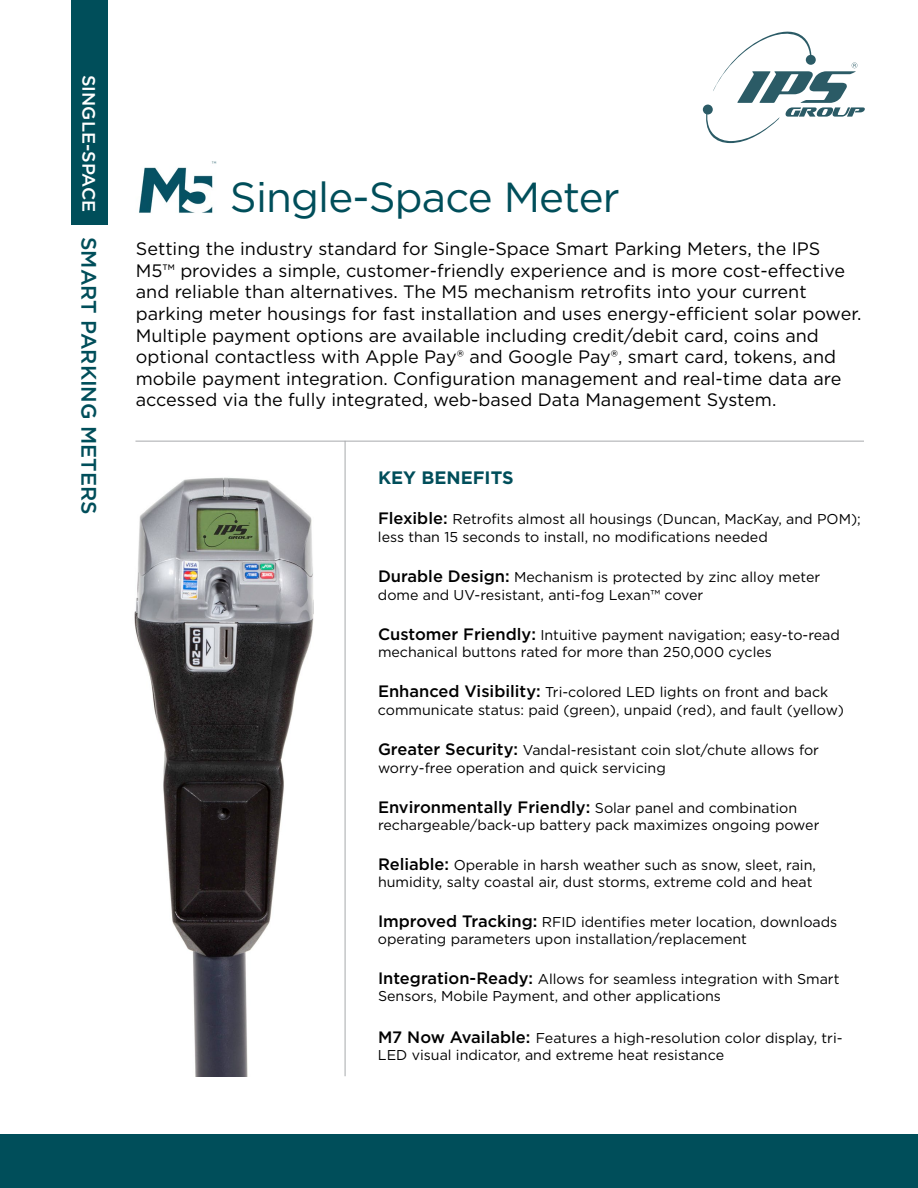
<style>
.page{position:relative;width:918px;height:1188px;background:#fff}
.page>*{position:absolute;margin:0;border:0;box-sizing:border-box;transform-origin:0 0}
.t1{font:42px "Gotham";letter-spacing:-.02em;color:#004e5a}
.t2{font:500 21px "Gotham";color:#004e5a}
.t3{font:18px/21.6px "Gotham";color:#000}
.t4{font:700 18px "Gotham";color:#004e5a}
.t5{font:500 16.5px "Gotham";color:#000}
.t6{font:14.25px/17.1px "Gotham";color:#000}
.s1{font-size:18px;color:#fff}
.s2{font-weight:500;font-size:16.5px}
.s3{font-weight:400;font-size:14.25px}
</style>
<div class="page">
<img style="left:134px;top:477px;width:180px;height:600px">
<div style="left:72px;top:0;width:36px;height:225px;background:#004e5a"></div>
<hr style="left:135px;top:441px;width:729px;height:1px;background:#a7a9ac">
<hr style="left:345px;top:441px;width:1px;height:635px;background:#a7a9ac">
<svg style="left:703px;top:105px;width:10px;height:10px"></svg>
<svg style="left:705px;top:32px;width:160px;height:111px"></svg>
<img style="left:139px;top:161px;width:78px;height:52px">
<div style="left:0;top:1134px;width:918px;height:54px;background:#004e5a"></div>
<h2 class="t2" style="left:103px;top:75px;width:441px;rotate:90deg"><span class="s1">SINGLE-SPACE</span> SMART PARKING METERS</h2>
<h1 class="t1" style="left:230px;top:170px;width:391px">Single-Space Meter</h1>
<p class="t3" style="left:136px;top:238px;width:727px">Setting the industry standard for Single-Space Smart Parking Meters, the IPS M5™ provides a simple, customer-friendly experience and is more cost-effective and reliable than alternatives. The M5 mechanism retrofits into your current parking meter housings for fast installation and uses energy-efficient solar power.<br>Multiple payment options are available including credit/debit card, coins and optional contactless with Apple Pay® and Google Pay®, smart card, tokens, and mobile payment integration. Configuration management and real-time data are accessed via the fully integrated, web-based Data Management System.</p>
<p class="t4" style="left:378px;top:466px;width:137px">KEY BENEFITS</p>
<p class="t6" style="left:378px;top:511px;width:484px"><span class="s2">Flexible:</span> Retrofits almost all housings (Duncan, MacKay, and POM); less than 15 seconds to install, no modifications needed</p>
<p class="t6" style="left:378px;top:567px;width:444px;line-height:18px"><span class="s2">Durable Design:</span> Mechanism is protected by zinc alloy meter dome and UV-resistant, anti-fog Lexan™ cover</p>
<p class="t6" style="left:378px;top:626px;width:463px"><span class="s2">Customer Friendly:</span> Intuitive payment navigation; easy-to-read mechanical buttons rated for more than 250,000 cycles</p>
<p class="t6" style="left:378px;top:682px;width:468px;line-height:18px"><span class="s2">Enhanced Visibility:</span> Tri-colored LED lights on front and back communicate status: paid (green), unpaid (red), and fault (yellow)</p>
<p class="t6" style="left:378px;top:741px;width:443px;line-height:18px"><span class="s2">Greater Security:</span> Vandal-resistant coin slot/chute allows for worry-free operation and quick servicing</p>
<p class="t5" style="left:378px;top:796px;width:421px">Environmentally Friendly: <span class="s3">Solar panel and combination</span></p>
<p class="t6" style="left:378px;top:816px;width:443px">rechargeable/back-up battery pack maximizes ongoing power</p>
<p class="t6" style="left:378px;top:856px;width:439px"><span class="s2">Reliable:</span> Operable in harsh weather such as snow, sleet, rain, humidity, salty coastal air, dust storms, extreme cold and heat</p>
<p class="t6" style="left:378px;top:913px;width:461px"><span class="s2">Improved Tracking:</span> RFID identifies meter location, downloads operating parameters upon installation/replacement</p>
<p class="t6" style="left:378px;top:970px;width:463px"><span class="s2">Integration-Ready:</span> Allows for seamless integration with Smart<br>Sensors, Mobile Payment, and other applications</p>
<p class="t6" style="left:378px;top:1029px;width:466px"><span class="s2">M7 Now Available:</span> Features a high-resolution color display, tri-<br>LED visual indicator, and extreme heat resistance</p>
</div>
